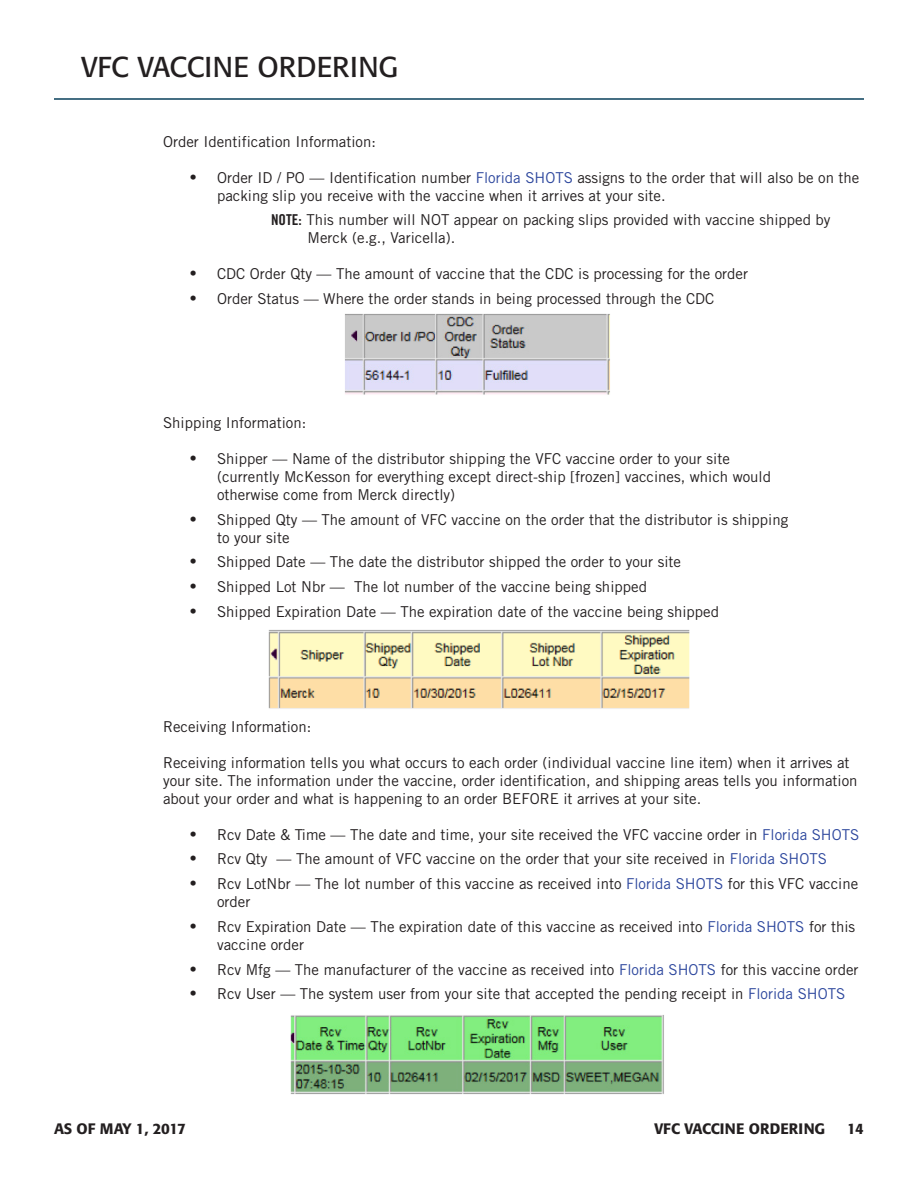
<style>
.page{position:relative;width:918px;height:1188px;background:#fff}
.page>*{position:absolute;margin:0;border:0;box-sizing:border-box;transform-origin:0 0}
.t1{font:28.5px "Formata";color:#231f20}
.t2{font:18px "Times";color:#231f20}
.t3{font:15px/18px "Trade Gothic";color:#231f20}
.t4{font:500 15px "Formata";color:#231f20}
.t5{font:500 15px "Formata";letter-spacing:-.02em;color:#231f20}
.s1{color:#2e489e}
.s2{font-family:"Trade Gothic Bold Cond Twenty"}
.s3{font-family:"Times";font-size:18px}
</style>
<div class="page">
<hr style="left:54px;top:98px;width:810px;height:2px;background:#09405b">
<img style="left:345px;top:314px;width:265px;height:81px">
<img style="left:268px;top:630px;width:421px;height:79px">
<img style="left:290px;top:1015px;width:374px;height:79px">
<h1 class="t1" style="left:81px;top:49px;width:319px">VFC VACCINE ORDERING</h1>
<p class="t3" style="left:163px;top:132px;width:214px">Order Identification Information:</p>
<p class="t2" style="left:190px;top:160px;width:8px">•</p>
<p class="t3" style="left:217px;top:168px;width:644px">Order ID / PO — Identification number <span class="s1">Florida SHOTS</span> assigns to the order that will also be on the packing slip you receive with the vaccine when it arrives at your site.</p>
<p class="t3" style="left:308px;top:211px;width:524px;text-indent:-37px"><span class="s2">NOTE:</span> This number will NOT appear on packing slips provided with vaccine shipped by<br>Merck (e.g., Varicella).</p>
<p class="t3" style="left:190px;top:265px;width:560px"><span class="s3">•</span> CDC Order Qty — The amount of vaccine that the CDC is processing for the order</p>
<p class="t3" style="left:190px;top:290px;width:526px"><span class="s3">•</span> Order Status — Where the order stands in being processed through the CDC</p>
<p class="t3" style="left:163px;top:413px;width:145px">Shipping Information:</p>
<p class="t3" style="left:217px;top:449px;width:556px;text-indent:-27px"><span class="s3">•</span> Shipper — Name of the distributor shipping the VFC vaccine order to your site (currently McKesson for everything except direct-ship [frozen] vaccines, which would otherwise come from Merck directly)</p>
<p class="t3" style="left:217px;top:510px;width:573px;text-indent:-27px"><span class="s3">•</span> Shipped Qty — The amount of VFC vaccine on the order that the distributor is shipping to your site</p>
<p class="t3" style="left:190px;top:553px;width:493px"><span class="s3">•</span> Shipped Date — The date the distributor shipped the order to your site</p>
<p class="t3" style="left:190px;top:578px;width:458px"><span class="s3">•</span> Shipped Lot Nbr — The lot number of the vaccine being shipped</p>
<p class="t3" style="left:190px;top:602px;width:531px"><span class="s3">•</span> Shipped Expiration Date — The expiration date of the vaccine being shipped</p>
<p class="t3" style="left:163px;top:717px;width:150px">Receiving Information:</p>
<p class="t3" style="left:163px;top:753px;width:696px">Receiving information tells you what occurs to each order (individual vaccine line item) when it arrives at your site. The information under the vaccine, order identification, and shipping areas tells you information about your order and what is happening to an order BEFORE it arrives at your site.</p>
<p class="t3" style="left:190px;top:825px;width:671px"><span class="s3">•</span> Rcv Date &amp; Time — The date and time, your site received the VFC vaccine order in <span class="s1">Florida SHOTS</span></p>
<p class="t3" style="left:190px;top:850px;width:638px"><span class="s3">•</span> Rcv Qty — The amount of VFC vaccine on the order that your site received in <span class="s1">Florida SHOTS</span></p>
<p class="t3" style="left:217px;top:875px;width:643px;text-indent:-27px"><span class="s3">•</span> Rcv LotNbr — The lot number of this vaccine as received into <span class="s1">Florida SHOTS</span> for this VFC vaccine order</p>
<p class="t3" style="left:217px;top:917px;width:640px;text-indent:-27px"><span class="s3">•</span> Rcv Expiration Date — The expiration date of this vaccine as received into <span class="s1">Florida SHOTS</span> for this vaccine order</p>
<p class="t3" style="left:190px;top:960px;width:670px"><span class="s3">•</span> Rcv Mfg — The manufacturer of the vaccine as received into <span class="s1">Florida SHOTS</span> for this vaccine order</p>
<p class="t3" style="left:190px;top:985px;width:657px"><span class="s3">•</span> Rcv User — The system user from your site that accepted the pending receipt in <span class="s1">Florida SHOTS</span></p>
<p class="t5" style="left:54px;top:1119px;width:133px">AS OF MAY 1, 2017</p>
<p class="t4" style="left:655px;top:1119px;width:172px">VFC VACCINE ORDERING</p>
<p class="t4" style="left:847px;top:1119px;width:18px">14</p>
</div>
